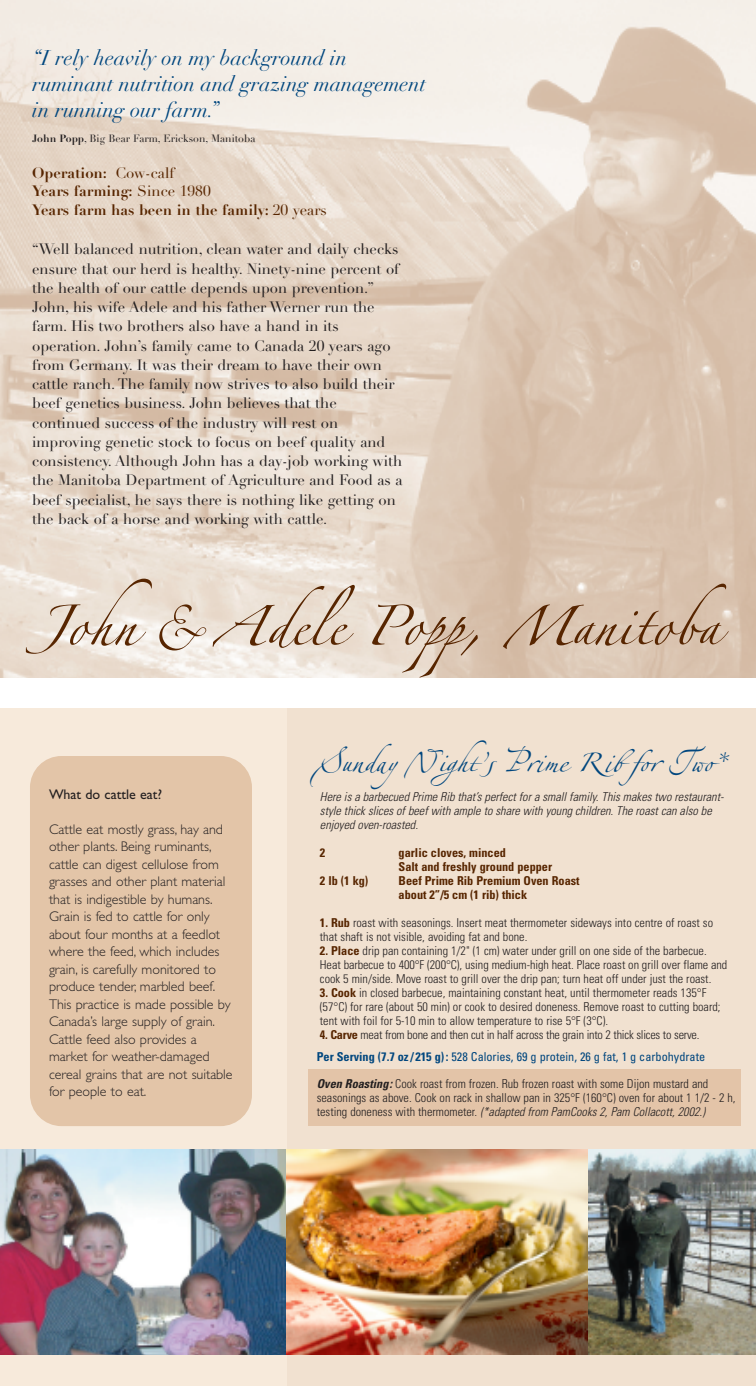
<style>
.page{position:relative;width:756px;height:1386px;background:#fff}
.page>*{position:absolute;margin:0;border:0;box-sizing:border-box;transform-origin:0 0}
.t1{font:42px "Linotype Zapfino Two";color:#00467e}
.t2{font:italic 21px/26.2px "Didot LH";color:#00467e}
.t3{font:14.88px/19.2px "Didot LH";color:#231f20}
.t4{font:700 14.88px/18.6px "Didot LH";color:#572500}
.t5{font:300 14px/17.5px "Gill Sans";color:#231f20}
.t6{font:14px "Gill Sans";color:#231f20}
.t7{font:300 condensed 12.25px/14px "Univers";color:#231f20}
.t8{font:italic 300 condensed 12.25px/14px "Univers";color:#231f20}
.t9{font:300 condensed 12.25px/21.9px "Univers";letter-spacing:-.02em;color:#231f20}
.t10{font:700 condensed 12.25px/14px "Univers";color:#572500}
.t11{font:10.5px "Didot LH";color:#231f20}
.s1{font-weight:700}
.s2{font-weight:400}
.s3{font-family:"Linotype Zapfino One"}
.s4{font-weight:700;color:#572500}
.s5{font-weight:700;color:#00467e}
.s6{font-weight:400;color:#00467e}
.s7{font-weight:700;font-style:italic}
.s8{font-style:italic}
</style>
<div class="page">
<div style="left:287px;top:709px;width:469px;height:677px;background:#f1e1d0"></div>
<div style="left:0;top:709px;width:287px;height:677px;background:#f7eadb"></div>
<img style="left:0;top:1150px;width:756px;height:204px">
<div style="left:30px;top:756px;width:222px;height:370px;background:#e3c5a8;border-radius:32px"></div>
<div style="left:308px;top:1070px;width:432px;height:56px;background:#e3c4a8"></div>
<img style="left:0;top:0;width:756px;height:677px">
<svg style="left:26px;top:579px;width:126px;height:75px;background:#e1d5c9"></svg>
<svg style="left:159px;top:604px;width:47px;height:46px;background:#dccfc2"></svg>
<svg style="left:213px;top:585px;width:142px;height:63px;background:#dbcbbc"></svg>
<svg style="left:372px;top:604px;width:106px;height:74px;background:#d3bfad"></svg>
<svg style="left:503px;top:584px;width:226px;height:65px;background:#ccb39d"></svg>
<h2 class="t2" style="left:32px;top:47px;width:395px">“I rely heavily on my background in ruminant nutrition and grazing management in running our farm.”</h2>
<p class="t11" style="left:32px;top:134px;width:225px"><span class="s1">John Popp</span>, Big Bear Farm, Erickson, Manitoba</p>
<p class="t4" style="left:32px;top:165px;width:296px">Operation: <span class="s2">Cow-calf<br></span>Years farming: <span class="s2">Since 1980<br></span>Years farm has been in the family: <span class="s2">20 years</span></p>
<p class="t3" style="left:32px;top:241px;width:372px">“Well balanced nutrition, clean water and daily checks ensure that our herd is healthy. Ninety-nine percent of the health of our cattle depends upon prevention.” John, his wife Adele and his father Werner run the farm. His two brothers also have a hand in its operation. John’s family came to Canada 20 years ago from Germany. It was their dream to have their own cattle ranch. The family now strives to also build their beef genetics business. John believes that the continued success of the industry will rest on improving genetic stock to focus on beef quality and consistency. Although John has a day-job working with the Manitoba Department of Agriculture and Food as a beef specialist, he says there is nothing like getting on the back of a horse and working with cattle.</p>
<p class="t6" style="left:49px;top:789px;width:115px">What do cattle eat?</p>
<p class="t5" style="left:49px;top:822px;width:185px">Cattle eat mostly grass, hay and other plants. Being ruminants, cattle can digest cellulose from grasses and other plant material that is indigestible by humans.<br>Grain is fed to cattle for only about four months at a feedlot where the feed, which includes grain, is carefully monitored to produce tender, marbled beef.<br>This practice is made possible by<br>Canada’s large supply of grain.<br>Cattle feed also provides a market for weather-damaged cereal grains that are not suitable for people to eat.</p>
<h1 class="t1" style="left:317px;top:743px;width:409px">Sun<span class="s3">d</span>a<span class="s3">y</span> N<span class="s3">i</span>g<span class="s3">h</span>t’s Prime <span class="s3">R</span>ib for Two*</h1>
<p class="t8" style="left:320px;top:791px;width:405px">Here is a barbecued Prime Rib that’s perfect for a small family. This makes two restaurant&shy;style thick slices of beef with ample to share with young children. The roast can also be enjoyed oven-roasted.</p>
<p class="t10" style="left:320px;top:847px;width:7px">2</p>
<p class="t10" style="left:399px;top:847px;width:155px">garlic cloves, minced<br>Salt and freshly ground pepper</p>
<p class="t10" style="left:320px;top:875px;width:50px">2 lb (1 kg)</p>
<p class="t10" style="left:399px;top:875px;width:183px">Beef Prime Rib Premium Oven Roast about 2”/5 cm (1 rib) thick</p>
<p class="t7" style="left:320px;top:917px;width:395px"><span class="s4">1. Rub</span> roast with seasonings. Insert meat thermometer sideways into centre of roast so that shaft is not visible, avoiding fat and bone.</p>
<p class="t7" style="left:320px;top:945px;width:409px"><span class="s4">2. Place</span> drip pan containing 1/2" (1 cm) water under grill on one side of the barbecue.<br>Heat barbecue to 400°F (200°C), using medium-high heat. Place roast on grill over flame and cook 5 min/side. Move roast to grill over the drip pan; turn heat off under just the roast.</p>
<p class="t7" style="left:320px;top:987px;width:402px"><span class="s4">3. Cook</span> in closed barbecue, maintaining constant heat, until thermometer reads 135°F (57°C) for rare (about 50 min) or cook to desired doneness. Remove roast to cutting board; tent with foil for 5-10 min to allow temperature to rise 5°F (3°C).</p>
<p class="t9" style="left:317px;top:1025px;width:390px"><span class="s4">4. Carve</span> meat from bone and then cut in half across the grain into 2 thick slices to serve.<br><span class="s5">Per Serving (7.7 oz / 215 g) :</span> <span class="s6">528 Calories, 69 g protein, 26 g fat, 1 g carbohydrate</span></p>
<p class="t7" style="left:317px;top:1078px;width:420px"><span class="s7">Oven Roasting:</span> Cook roast from frozen. Rub frozen roast with some Dijon mustard and seasonings as above. Cook on rack in shallow pan in 325°F (160°C) oven for about 1 1/2 - 2 h, testing doneness with thermometer. <span class="s8">(*adapted from PamCooks 2, Pam Collacott, 2002.)</span></p>
</div>
